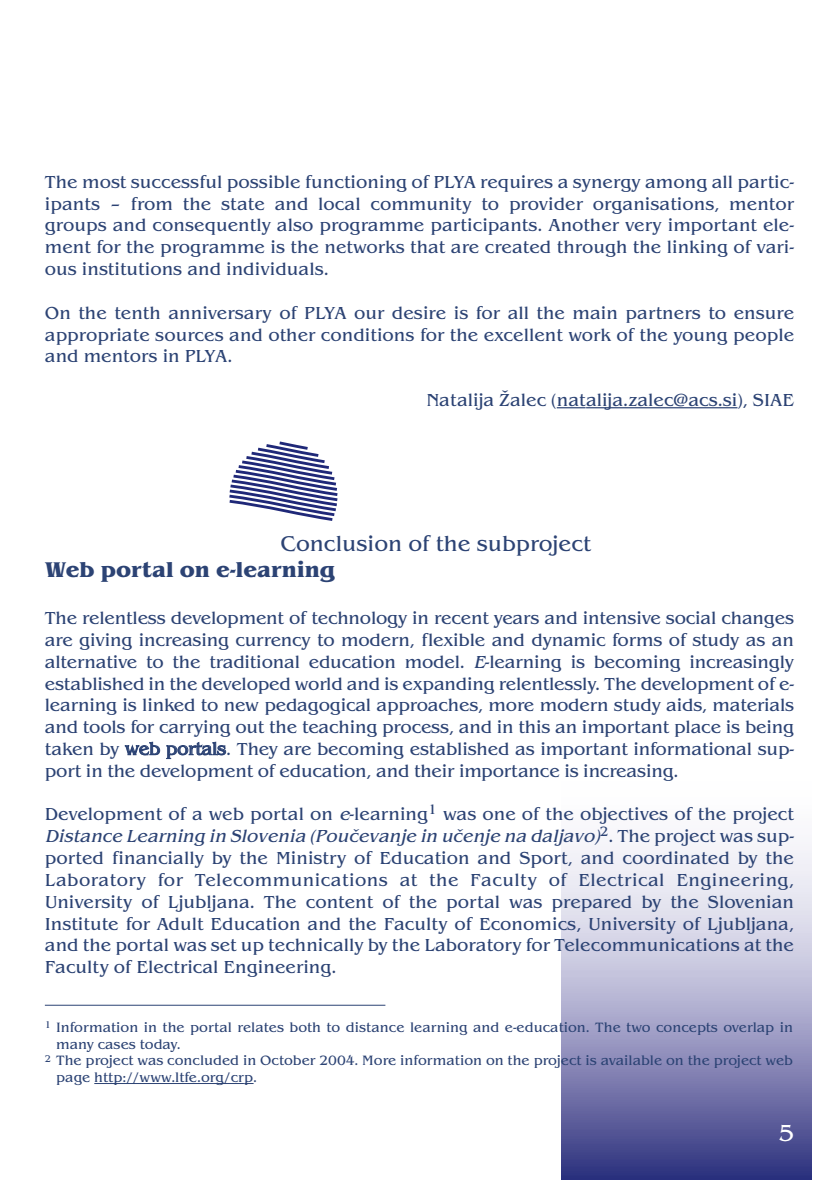
<style>
.page{position:relative;width:840px;height:1180px;background:#fff}
.page>*{position:absolute;margin:0;border:0;box-sizing:border-box;transform-origin:0 0}
.t1{font:24px "Benguiat Itc TCE";color:#fff}
.t2{font:22px "Benguiat Itc TCE";color:#2c4374}
.t3{font:700 22px "Benguiat Itc TCE";color:#2c4374}
.t4{font:18px/21.8px "Benguiat Itc TCE";color:#2c4374;text-align:justify}
.t5{font:14px "Benguiat Itc TCE";color:#2c4374}
.s1{font-style:italic}
</style>
<div class="page">
<svg style="left:561px;top:846px;width:249px;height:333px;background:#a3a3c7"></svg>
<svg style="left:556px;top:407px;width:51px;height:1px"></svg>
<hr style="left:607px;top:407px;width:130px;height:1px;background:#2c4374">
<svg style="left:229px;top:441px;width:108px;height:80px"></svg>
<hr style="left:94px;top:1082px;width:78px;height:1px;background:#2c4374">
<hr style="left:189px;top:1082px;width:55px;height:1px;background:#2c4374">
<hr style="left:45px;top:1004px;width:340px;height:1px;background:#2c4374">
<p class="t4" style="left:45px;top:173px;width:750px">The most successful possible functioning of PLYA requires a synergy among all partic&shy;ipants – from the state and local community to provider organisations, mentor groups and consequently also programme participants. Another very important ele&shy;ment for the programme is the networks that are created through the linking of vari&shy;ous institutions and individuals.</p>
<p class="t4" style="left:45px;top:303px;width:750px">On the tenth anniversary of PLYA our desire is for all the main partners to ensure appropriate sources and other conditions for the excellent work of the young people and mentors in PLYA.</p>
<p class="t4" style="left:426px;top:391px;width:369px">Natalija Žalec (natalija.zalec@acs.si), SIAE</p>
<p class="t2" style="left:280px;top:535px;width:312px">Conclusion of the subproject</p>
<p class="t3" style="left:45px;top:562px;width:291px">Web portal on e-learning</p>
<p class="t4" style="left:45px;top:609px;width:750px">The relentless development of technology in recent years and intensive social changes are giving increasing currency to modern, flexible and dynamic forms of study as an alternative to the traditional education model. <span class="s1">E</span>-learning is becoming increasingly established in the developed world and is expanding relentlessly. The development of e&shy;learning is linked to new pedagogical approaches, more modern study aids, materials and tools for carrying out the teaching process, and in this an important place is being taken by web portals. They are becoming established as important informational sup&shy;port in the development of education, and their importance is increasing.</p>
<p class="t4" style="left:45px;top:805px;width:750px">Development of a web portal on <span class="s1">e</span>-learning<sup>1</sup> was one of the objectives of the project <span class="s1">Distance Learning in Slovenia (Poučevanje in učenje na daljavo)</span><sup>2</sup> . T h e p r oj e c t w a s s u p - ported financially by the Ministry of Education and Sport, and coordinated by the Laboratory for Telecommunications at the Faculty of Electrical Engineering, University of Ljubljana. The content of the portal was prepared by the Slovenian Institute for Adult Education and the Faculty of Economics, University of Ljubljana, and the portal was set up technically by the Laboratory for Telecommunications at the Faculty of Electrical Engineering.</p>
<p class="t5" style="left:45px;top:1021px;width:749px"><sup>1</sup> Information in the portal relates both to distance learning and e-education. The two concepts overlap in</p>
<p class="t5" style="left:56px;top:1038px;width:126px">many cases today.</p>
<p class="t5" style="left:45px;top:1055px;width:749px"><sup>2</sup> The project was concluded in October 2004. More information on the project is available on the project web</p>
<p class="t5" style="left:56px;top:1072px;width:202px">page http://www.ltfe.org/crp.</p>
<h1 class="t1" style="left:778px;top:1124px;width:16px">5</h1>
</div>
